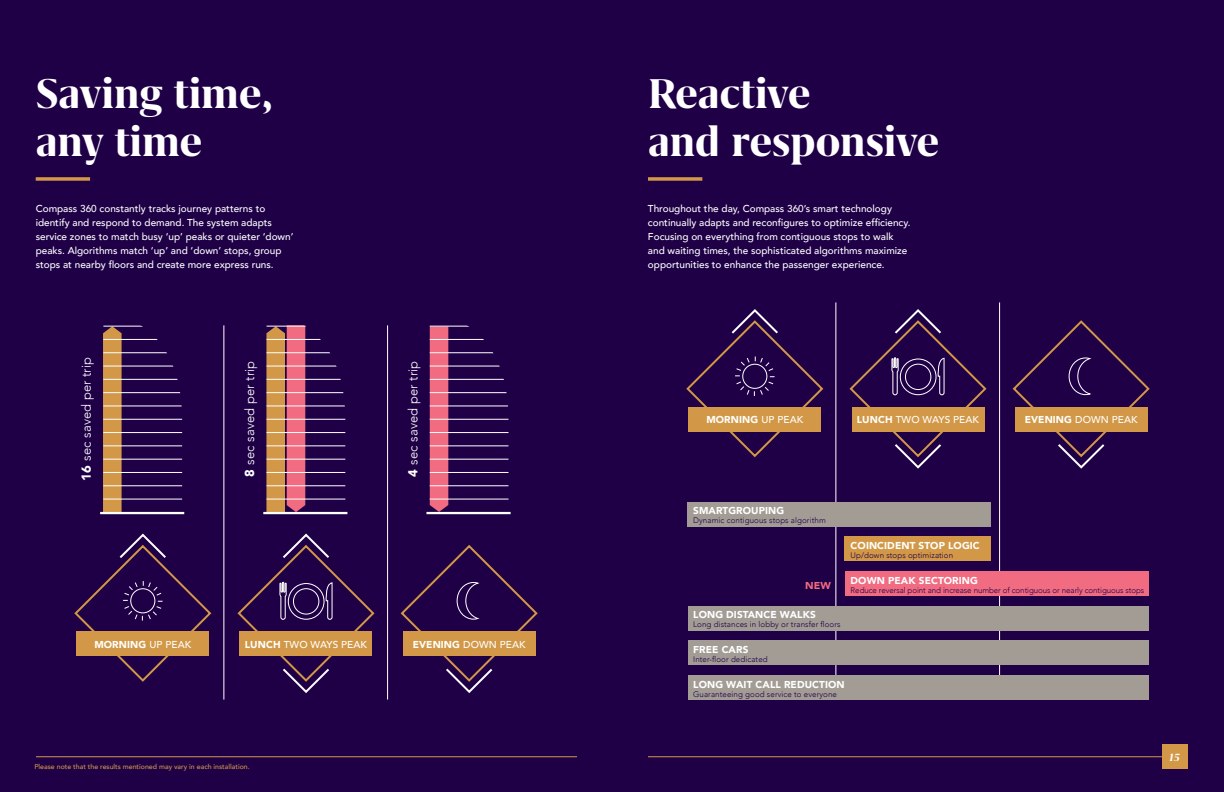
<style>
.page{position:relative;width:1224px;height:792px;background:#1f0047}
.page>*{position:absolute;margin:0;border:0;box-sizing:border-box;transform-origin:0 0}
.t1{font:700 48px/48px "Grifo M";color:#fff}
.t2{font:300 13px "Avenir";letter-spacing:.01em;color:#fff}
.t3{font:italic 700 12px "Grifo M";color:#fff}
.t4{font:500 10px/14px "Avenir";color:#fff}
.t5{font:900 10px "Avenir";letter-spacing:.01em;color:#fff}
.t6{font:900 10px "Avenir";color:#f16b81;scale:1.05 1}
.t7{font:300 8px "Avenir";letter-spacing:.01em;color:#1f0047}
.t8{font:300 8px "Avenir";letter-spacing:-.01em;color:#1f0047}
.t9{font:500 7px "Avenir";color:#d29847}
.s1{font-weight:900}
.s2{font-weight:500}
</style>
<div class="page">
<hr style="left:836px;top:302px;width:1px;height:394px;background:#fff">
<hr style="left:999px;top:302px;width:1px;height:394px;background:#fff">
<div style="left:688px;top:502px;width:303px;height:24px;background:#a29c95"></div>
<div style="left:845px;top:537px;width:146px;height:24px;background:#d29847"></div>
<div style="left:845px;top:571px;width:303px;height:25px;background:#f16b81"></div>
<div style="left:688px;top:606px;width:460px;height:24px;background:#a29c95"></div>
<div style="left:688px;top:641px;width:460px;height:24px;background:#a29c95"></div>
<div style="left:688px;top:675px;width:460px;height:25px;background:#a29c95"></div>
<svg style="left:686px;top:309px;width:138px;height:149px"></svg>
<svg style="left:849px;top:309px;width:138px;height:160px"></svg>
<svg style="left:1012px;top:320px;width:138px;height:149px"></svg>
<svg style="left:36px;top:177px;width:54px;height:4px"></svg>
<svg style="left:648px;top:177px;width:54px;height:4px"></svg>
<hr style="left:224px;top:325px;width:1px;height:375px;background:#fff">
<hr style="left:387px;top:325px;width:1px;height:375px;background:#fff">
<hr style="left:100px;top:512px;width:84px;height:2px;background:#fff">
<svg style="left:103px;top:325px;width:82px;height:188px"></svg>
<hr style="left:263px;top:512px;width:84px;height:2px;background:#fff">
<svg style="left:266px;top:325px;width:82px;height:188px"></svg>
<hr style="left:426px;top:512px;width:85px;height:2px;background:#fff">
<svg style="left:430px;top:325px;width:81px;height:187px"></svg>
<svg style="left:74px;top:533px;width:138px;height:149px"></svg>
<svg style="left:237px;top:533px;width:138px;height:160px"></svg>
<svg style="left:400px;top:545px;width:138px;height:148px"></svg>
<hr style="left:648px;top:756px;width:528px;height:1px;background:#d29847">
<hr style="left:36px;top:756px;width:541px;height:1px;background:#d29847">
<div style="left:1162px;top:744px;width:25px;height:25px;background:#d29847"></div>
<h1 class="t1" style="left:36px;top:70px;width:239px">Saving time, any time</h1>
<p class="t4" style="left:36px;top:201px;width:259px">Compass 360 constantly tracks journey patterns to identify and respond to demand. The system adapts service zones to match busy ‘up’ peaks or quieter ‘down’ peaks. Algorithms match ‘up’ and ‘down’ stops, group stops at nearby floors and create more express runs.</p>
<h2 class="t2" style="left:79px;top:481px;width:125px;rotate:-90deg"><span class="s1">16</span> sec saved per trip</h2>
<h2 class="t2" style="left:242px;top:477px;width:117px;rotate:-90deg"><span class="s1">8</span> sec saved per trip</h2>
<h2 class="t2" style="left:405px;top:477px;width:117px;rotate:-90deg"><span class="s1">4</span> sec saved per trip</h2>
<p class="t5" style="left:94px;top:636px;width:98px">MORNING <span class="s2">UP PEAK</span></p>
<p class="t4" style="left:245px;top:637px;width:124px"><span class="s1">LUNCH</span> TWO WAYS PEAK</p>
<p class="t4" style="left:413px;top:637px;width:114px"><span class="s1">EVENING</span> DOWN PEAK</p>
<p class="t9" style="left:34px;top:761px;width:217px">Please note that the results mentioned may vary in each installation.</p>
<h1 class="t1" style="left:648px;top:70px;width:293px">Reactive<br>and responsive</h1>
<p class="t4" style="left:648px;top:201px;width:264px">Throughout the day, Compass 360’s smart technology continually adapts and reconfigures to optimize efficiency.<br>Focusing on everything from contiguous stops to walk and waiting times, the sophisticated algorithms maximize opportunities to enhance the passenger experience.</p>
<p class="t5" style="left:706px;top:411px;width:98px">MORNING <span class="s2">UP PEAK</span></p>
<p class="t4" style="left:857px;top:412px;width:124px"><span class="s1">LUNCH</span> TWO WAYS PEAK</p>
<p class="t4" style="left:1025px;top:412px;width:114px"><span class="s1">EVENING</span> DOWN PEAK</p>
<p class="t5" style="left:693px;top:502px;width:93px">SMARTGROUPING</p>
<p class="t7" style="left:693px;top:516px;width:134px">Dynamic contiguous stops algorithm</p>
<p class="t6" style="left:805px;top:577px;width:26px">NEW</p>
<p class="t5" style="left:851px;top:537px;width:131px">COINCIDENT STOP LOGIC</p>
<p class="t7" style="left:851px;top:550px;width:104px">Up/down stops optimization</p>
<p class="t5" style="left:851px;top:571px;width:129px">DOWN PEAK SECTORING</p>
<p class="t8" style="left:851px;top:585px;width:295px">Reduce reversal point and increase number of contiguous or nearly contiguous stops</p>
<p class="t5" style="left:693px;top:606px;width:124px">LONG DISTANCE WALKS</p>
<p class="t7" style="left:693px;top:620px;width:149px">Long distances in lobby or transfer floors</p>
<p class="t5" style="left:693px;top:641px;width:57px">FREE CARS</p>
<p class="t7" style="left:693px;top:654px;width:76px">Inter-floor dedicated</p>
<p class="t5" style="left:693px;top:675px;width:153px">LONG WAIT CALL REDUCTION</p>
<p class="t7" style="left:693px;top:689px;width:145px">Guaranteeing good service to everyone</p>
<p class="t3" style="left:1169px;top:751px;width:12px">15</p>
</div>
